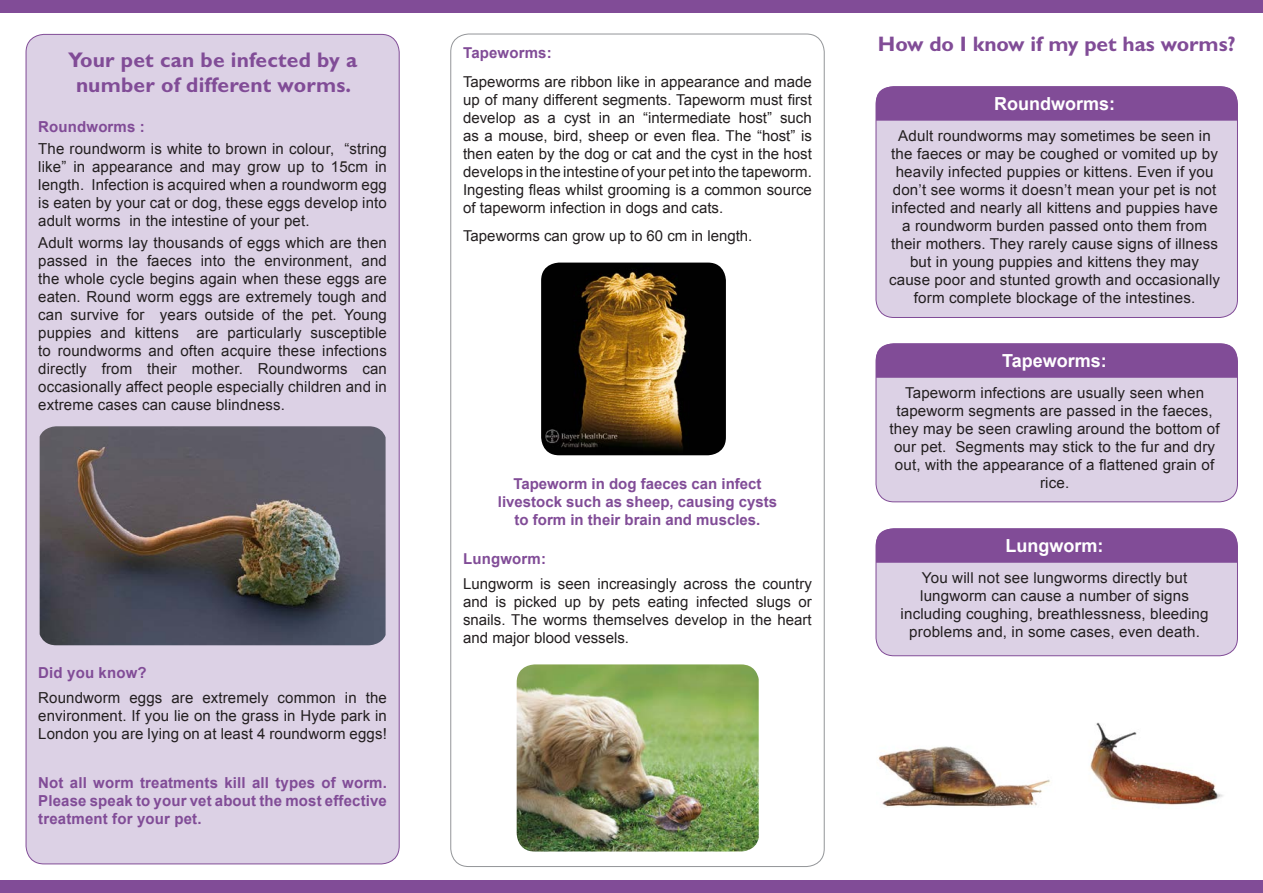
<style>
.page{position:relative;width:1263px;height:893px;background:#fff}
.page>*{position:absolute;margin:0;border:0;box-sizing:border-box;transform-origin:0 0}
.t1{font:700 21.15px/25.2px "Gill Sans";letter-spacing:.01em;color:#814c97;text-align:center}
.t2{font:700 21px "Gill Sans";color:#814c97}
.t3{font:700 18px "Arial";color:#fff}
.t4{font:15.15px/18px "Arial";letter-spacing:.01em;color:#231f20;text-align:justify}
.t5{font:700 15.15px/18px "Arial";letter-spacing:.01em;color:#814c97;text-align:justify}
.t6{font:15px/18px "Arial";letter-spacing:.01em;color:#231f20;text-align:center}
.t7{font:700 15px/18px "Arial";color:#814c97;text-align:center}
</style>
<div class="page">
<div style="left:876px;top:87px;width:361px;height:230px;background:#dcd1e5;border-radius:18px"></div>
<div style="left:876px;top:86px;width:362px;height:232px;border:1px solid #814c97;border-radius:18px"></div>
<div style="left:876px;top:344px;width:361px;height:158px;background:#dcd1e5;border-radius:18px"></div>
<div style="left:876px;top:343px;width:362px;height:159px;border:1px solid #814c97;border-radius:18px"></div>
<div style="left:876px;top:529px;width:361px;height:127px;background:#dcd1e5;border-radius:18px"></div>
<div style="left:876px;top:528px;width:362px;height:128px;border:1px solid #814c97;border-radius:18px"></div>
<div style="left:876px;top:87px;width:361px;height:34px;background:#814c97"></div>
<div style="left:876px;top:344px;width:361px;height:34px;background:#814c97"></div>
<div style="left:876px;top:529px;width:361px;height:34px;background:#814c97"></div>
<div style="left:26px;top:34px;width:373px;height:830px;background:#dcd1e5;border-radius:18px"></div>
<div style="left:0;top:0;width:1263px;height:13px;background:#814c97"></div>
<div style="left:0;top:880px;width:1263px;height:13px;background:#814c97"></div>
<img style="left:40px;top:426px;width:346px;height:219px">
<img style="left:541px;top:263px;width:185px;height:192px">
<img style="left:517px;top:664px;width:242px;height:187px">
<img style="left:878px;top:746px;width:172px;height:61px">
<img style="left:1090px;top:722px;width:133px;height:86px">
<p class="t1" style="left:68px;top:47px;width:291px">Your pet can be infected by a number of different worms.</p>
<p class="t5" style="left:38px;top:118px;width:108px">Roundworms :</p>
<p class="t4" style="left:38px;top:140px;width:350px">The roundworm is white to brown in colour, “string like” in appearance and may grow up to 15cm in length. Infection is acquired when a roundworm egg is eaten by your cat or dog, these eggs develop into adult worms in the intestine of your pet.</p>
<p class="t4" style="left:38px;top:234px;width:350px">Adult worms lay thousands of eggs which are then passed in the faeces into the environment, and the whole cycle begins again when these eggs are eaten. Round worm eggs are extremely tough and can survive for years outside of the pet. Young puppies and kittens are particularly susceptible to roundworms and often acquire these infections directly from their mother. Roundworms can occasionally affect people especially children and in extreme cases can cause blindness.</p>
<p class="t5" style="left:38px;top:664px;width:110px">Did you know?</p>
<p class="t4" style="left:38px;top:689px;width:350px">Roundworm eggs are extremely common in the environment. If you lie on the grass in Hyde park in London you are lying on at least 4 roundworm eggs!</p>
<p class="t5" style="left:38px;top:774px;width:350px">Not all worm treatments kill all types of worm.<br>Please speak to your vet about the most effective treatment for your pet.</p>
<p class="t7" style="left:463px;top:44px;width:90px">Tapeworms:</p>
<p class="t6" style="left:463px;top:72px;width:350px;text-align:justify">Tapeworms are ribbon like in appearance and made up of many different segments. Tapeworm must first develop as a cyst in an “intermediate host” such as a mouse, bird, sheep or even flea. The “host” is then eaten by the dog or cat and the cyst in the host develops in the intestine of your pet into the tapeworm.<br>Ingesting fleas whilst grooming is a common source of tapeworm infection in dogs and cats.</p>
<p class="t6" style="left:463px;top:227px;width:291px">Tapeworms can grow up to 60 cm in length.</p>
<p class="t7" style="left:498px;top:475px;width:281px">Tapeworm in dog faeces can infect livestock such as sheep, causing cysts to form in their brain and muscles.</p>
<p class="t7" style="left:463px;top:551px;width:84px">Lungworm:</p>
<p class="t6" style="left:463px;top:575px;width:350px;text-align:justify">Lungworm is seen increasingly across the country and is picked up by pets eating infected slugs or snails. The worms themselves develop in the heart and major blood vessels.</p>
<p class="t2" style="left:878px;top:32px;width:359px">How do I know if my pet has worms?</p>
<p class="t3" style="left:994px;top:92px;width:122px">Roundworms:</p>
<p class="t6" style="left:889px;top:127px;width:333px">Adult roundworms may sometimes be seen in the faeces or may be coughed or vomited up by heavily infected puppies or kittens. Even if you don’t see worms it doesn’t mean your pet is not infected and nearly all kittens and puppies have a roundworm burden passed onto them from their mothers. They rarely cause signs of illness but in young puppies and kittens they may cause poor and stunted growth and occasionally form complete blockage of the intestines.</p>
<p class="t3" style="left:1002px;top:349px;width:106px">Tapeworms:</p>
<p class="t6" style="left:889px;top:384px;width:332px">Tapeworm infections are usually seen when tapeworm segments are passed in the faeces, they may be seen crawling around the bottom of our pet. Segments may stick to the fur and dry out, with the appearance of a flattened grain of rice.</p>
<p class="t3" style="left:1005px;top:534px;width:99px">Lungworm:</p>
<p class="t6" style="left:900px;top:569px;width:309px">You will not see lungworms directly but lungworm can cause a number of signs including coughing, breathlessness, bleeding problems and, in some cases, even death.</p>
</div>
